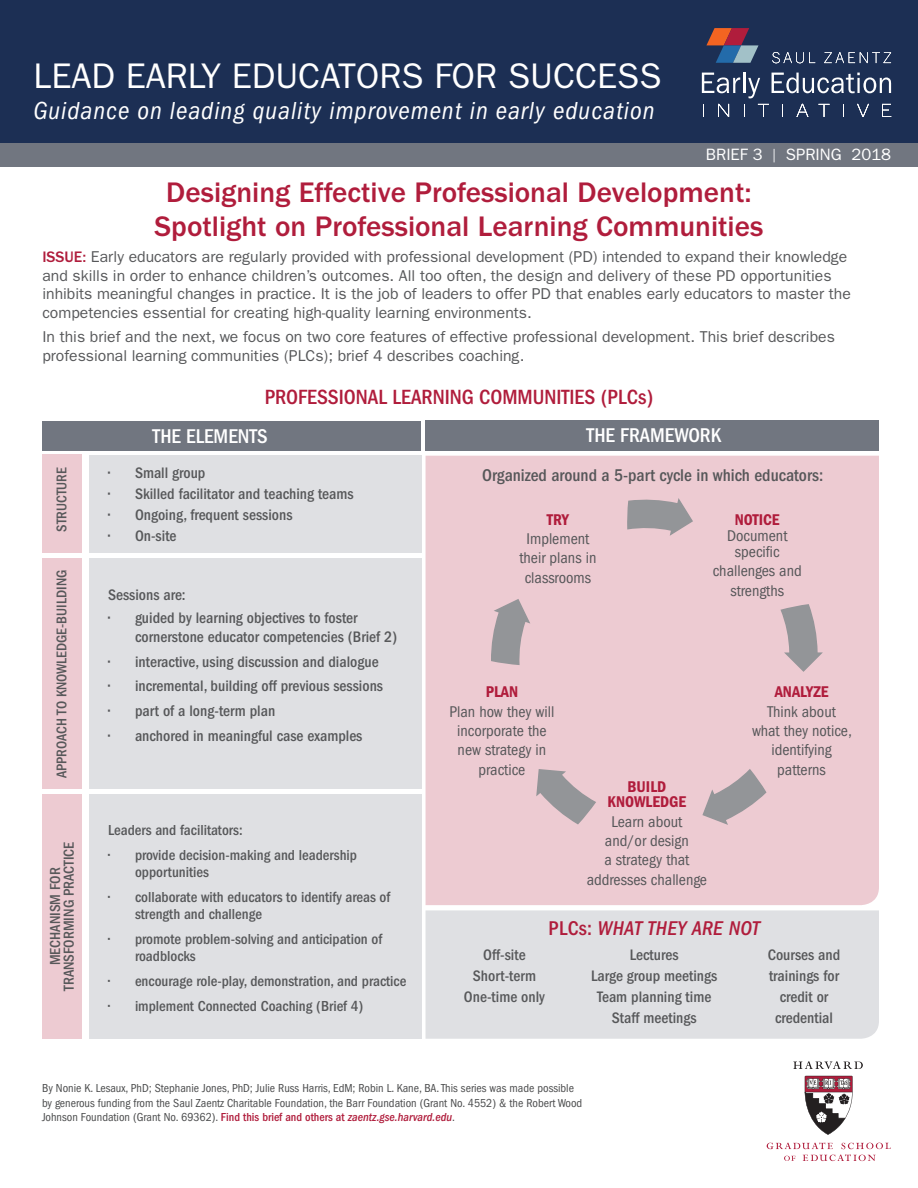
<style>
.page{position:relative;width:918px;height:1188px;background:#fff}
.page>*{position:absolute;margin:0;border:0;box-sizing:border-box;transform-origin:0 0}
.t1{font:35.7px "ITC Franklin Gothic Std";color:#fff}
.t2{font:500 29.25px/33.3px "ITC Franklin Gothic Std";color:#b01d3c;text-align:center}
.t3{font:italic condensed 25.5px "ITC Franklin Gothic Std";letter-spacing:.04em;color:#fff}
.t4{font:500 condensed 21.3px "ITC Franklin Gothic Std";color:#b01d3c}
.t5{font:500 condensed 20.7px "ITC Franklin Gothic Std";color:#fff}
.t6{font:italic 500 condensed 20.7px "ITC Franklin Gothic Std";letter-spacing:.01em;color:#b01d3c}
.t7{font:500 condensed 17.7px "ITC Franklin Gothic Std";color:#57585a}
.t8{font:16.5px "ITC Franklin Gothic Std";color:#fff}
.t9{font:condensed 16.2px/19.4px "ITC Franklin Gothic Std";color:#57585a;text-align:center}
.t10{font:16.2px/15.3px "ITC Franklin Gothic Std Dm Cd";color:#b01d3c;text-align:center}
.t11{font:15.75px/18.9px "ITC Franklin Gothic Std";color:#57585a}
.t12{font:500 condensed 15.75px/21px "ITC Franklin Gothic Std";color:#57585a;text-align:center}
.t13{font:500 condensed 15px/17.2px "ITC Franklin Gothic Std";color:#57585a}
.t14{font:500 condensed 14.7px "ITC Franklin Gothic Std";color:#57585a}
.t15{font:condensed 12px/14.4px "ITC Franklin Gothic Std";color:#4b4c4d}
.s1{font-size:13.5px}
.s2{font-weight:500;color:#b01d3c}
.s3{font-style:normal}
.s4{font-weight:500;font-style:italic;color:#b01d3c}
</style>
<div class="page">
<svg style="left:767px;top:1143px;width:124px;height:18px"></svg>
<svg style="left:793px;top:1061px;width:70px;height:8px"></svg>
<svg style="left:804px;top:1076px;width:49px;height:59px"></svg>
<div style="left:42px;top:421px;width:379px;height:29px;background:#717680"></div>
<div style="left:426px;top:420px;width:453px;height:30px;background:#717680"></div>
<div style="left:89px;top:455px;width:332px;height:98px;background:#dfe0e3"></div>
<div style="left:426px;top:456px;width:453px;height:449px;background:#edcbd2"></div>
<div style="left:89px;top:559px;width:332px;height:230px;background:#dfe0e3"></div>
<div style="left:89px;top:794px;width:332px;height:245px;background:#dfe0e3"></div>
<div style="left:426px;top:910px;width:453px;height:129px;background:#dfe0e3"></div>
<div style="left:42px;top:455px;width:40px;height:98px;background:#edcbd2"></div>
<div style="left:42px;top:559px;width:40px;height:230px;background:#edcbd2"></div>
<div style="left:42px;top:794px;width:40px;height:245px;background:#edcbd2"></div>
<svg style="left:491px;top:599px;width:39px;height:66px;background:#b1a7ab"></svg>
<svg style="left:627px;top:498px;width:66px;height:38px;background:#afa6aa"></svg>
<svg style="left:780px;top:604px;width:43px;height:68px;background:#b8abb0"></svg>
<svg style="left:702px;top:769px;width:65px;height:56px;background:#c2b1b6"></svg>
<svg style="left:536px;top:769px;width:60px;height:55px;background:#beaeb3"></svg>
<div style="left:0;top:0;width:918px;height:162px;background:#1c2f54"></div>
<svg style="left:702px;top:73px;width:38px;height:20px"></svg>
<hr style="left:743px;top:73px;width:3px;height:20px;background:#fff">
<svg style="left:748px;top:78px;width:12px;height:20px"></svg>
<svg style="left:772px;top:73px;width:119px;height:20px"></svg>
<svg style="left:706px;top:28px;width:53px;height:35px"></svg>
<svg style="left:772px;top:52px;width:43px;height:11px"></svg>
<svg style="left:824px;top:52px;width:67px;height:11px"></svg>
<svg style="left:703px;top:104px;width:1px;height:13px"></svg>
<svg style="left:718px;top:104px;width:11px;height:13px"></svg>
<svg style="left:744px;top:104px;width:1px;height:13px"></svg>
<svg style="left:758px;top:104px;width:11px;height:13px"></svg>
<svg style="left:782px;top:104px;width:1px;height:13px"></svg>
<svg style="left:797px;top:104px;width:11px;height:13px"></svg>
<svg style="left:819px;top:104px;width:11px;height:13px"></svg>
<svg style="left:843px;top:104px;width:1px;height:13px"></svg>
<svg style="left:857px;top:104px;width:12px;height:13px"></svg>
<svg style="left:882px;top:104px;width:9px;height:13px"></svg>
<div style="left:0;top:143px;width:918px;height:24px;background:#717680"></div>
<h1 class="t1" style="left:34px;top:55px;width:629px">LEAD EARLY EDUCATORS FOR SUCCESS</h1>
<h3 class="t3" style="left:34px;top:96px;width:623px">Guidance on leading quality improvement in early education</h3>
<p class="t8" style="left:706px;top:145px;width:187px">BRIEF 3 <span class="s1">|</span> SPRING 2018</p>
<h2 class="t2" style="left:155px;top:176px;width:610px">Designing Effective Professional Development:<br>Spotlight on Professional Learning Communities</h2>
<p class="t11" style="left:42px;top:247px;width:810px"><span class="s2">ISSUE:</span> Early educators are regularly provided with professional development (PD) intended to expand their knowledge and skills in order to enhance children’s outcomes. All too often, the design and delivery of these PD opportunities inhibits meaningful changes in practice. It is the job of leaders to offer PD that enables early educators to master the competencies essential for creating high‐quality learning environments.</p>
<p class="t11" style="left:42px;top:328px;width:794px">In this brief and the next, we focus on two core features of effective professional development. This brief describes professional learning communities (PLCs); brief 4 describes coaching.</p>
<p class="t14" style="left:53px;top:532px;width:66px;rotate:-90deg">STRUCTURE</p>
<p class="t14" style="left:53px;top:778px;width:210px;rotate:-90deg">APPROACH TO KNOWLEDGE‐BUILDING</p>
<p class="t13" style="left:49px;top:991px;width:151px;line-height:13.5px;text-align:center;rotate:-90deg">MECHANISM FOR<br>TRANSFORMING PRACTICE</p>
<h3 class="t4" style="left:265px;top:384px;width:390px">PROFESSIONAL LEARNING COMMUNITIES (PLCs)</h3>
<h3 class="t5" style="left:153px;top:424px;width:117px">THE ELEMENTS</h3>
<h3 class="t5" style="left:587px;top:423px;width:136px">THE FRAMEWORK</h3>
<p class="t12" style="left:108px;top:462px;width:99px">• Small group</p>
<p class="t12" style="left:108px;top:483px;width:247px">• Skilled facilitator and teaching teams</p>
<p class="t12" style="left:108px;top:504px;width:186px">• Ongoing, frequent sessions</p>
<p class="t12" style="left:108px;top:526px;width:70px">• On‐site</p>
<p class="t12" style="left:108px;top:584px;width:79px">Sessions are:</p>
<p class="t12" style="left:135px;top:608px;width:264px;line-height:19.2px;text-align:left;text-indent:-27px">• guided by learning objectives to foster cornerstone educator competencies (Brief 2)</p>
<p class="t12" style="left:108px;top:651px;width:272px">• interactive, using discussion and dialogue</p>
<p class="t12" style="left:108px;top:676px;width:277px">• incremental, building off previous sessions</p>
<p class="t12" style="left:108px;top:700px;width:169px">• part of a long‐term plan</p>
<p class="t12" style="left:108px;top:725px;width:256px">• anchored in meaningful case examples</p>
<p class="t13" style="left:108px;top:822px;width:136px">Leaders and facilitators:</p>
<p class="t13" style="left:135px;top:847px;width:224px;text-indent:-27px">• provide decision‐making and leadership opportunities</p>
<p class="t13" style="left:135px;top:889px;width:257px;text-indent:-27px">• collaborate with educators to identify areas of strength and challenge</p>
<p class="t13" style="left:135px;top:931px;width:249px;text-indent:-27px">• promote problem‐solving and anticipation of roadblocks</p>
<p class="t13" style="left:108px;top:973px;width:300px">• encourage role‐play, demonstration, and practice</p>
<p class="t13" style="left:108px;top:997px;width:257px">• implement Connected Coaching (Brief 4)</p>
<p class="t7" style="left:482px;top:465px;width:343px">Organized around a 5‐part cycle in which educators:</p>
<p class="t10" style="left:547px;top:512px;width:24px">TRY</p>
<p class="t9" style="left:519px;top:529px;width:78px">Implement their plans in classrooms</p>
<p class="t10" style="left:486px;top:684px;width:34px">PLAN</p>
<p class="t9" style="left:450px;top:702px;width:106px">Plan how they will incorporate the new strategy in practice</p>
<p class="t10" style="left:735px;top:512px;width:46px">NOTICE</p>
<p class="t9" style="left:727px;top:527px;width:62px;line-height:16.2px">Document specific</p>
<p class="t9" style="left:713px;top:561px;width:91px">challenges and strengths</p>
<p class="t10" style="left:775px;top:684px;width:55px">ANALYZE</p>
<p class="t9" style="left:752px;top:702px;width:101px">Think about what they notice, identifying patterns</p>
<p class="t10" style="left:608px;top:779px;width:80px">BUILD<br>KNOWLEDGE</p>
<p class="t9" style="left:587px;top:812px;width:122px">Learn about<br>and/or design<br>a strategy that addresses challenge</p>
<h3 class="t6" style="left:549px;top:917px;width:213px"><span class="s3">PLCs:</span> WHAT THEY ARE NOT</h3>
<p class="t12" style="left:464px;top:944px;width:82px">Off‐site<br>Short‐term<br>One‐time only</p>
<p class="t12" style="left:591px;top:944px;width:128px">Lectures<br>Large group meetings<br>Team planning time<br>Staff meetings</p>
<p class="t12" style="left:768px;top:944px;width:74px">Courses and trainings for credit or credential</p>
<p class="t15" style="left:42px;top:1081px;width:542px">By Nonie K. Lesaux, PhD; Stephanie Jones, PhD; Julie Russ Harris, EdM; Robin L. Kane, BA. This series was made possible by generous funding from the Saul Zaentz Charitable Foundation, the Barr Foundation (Grant No. 4552) &amp; the Robert Wood<br>Johnson Foundation (Grant No. 69362). <span class="s2">Find this brief and others at</span> <span class="s4">zaentz.gse.harvard.edu</span>.</p>
</div>
